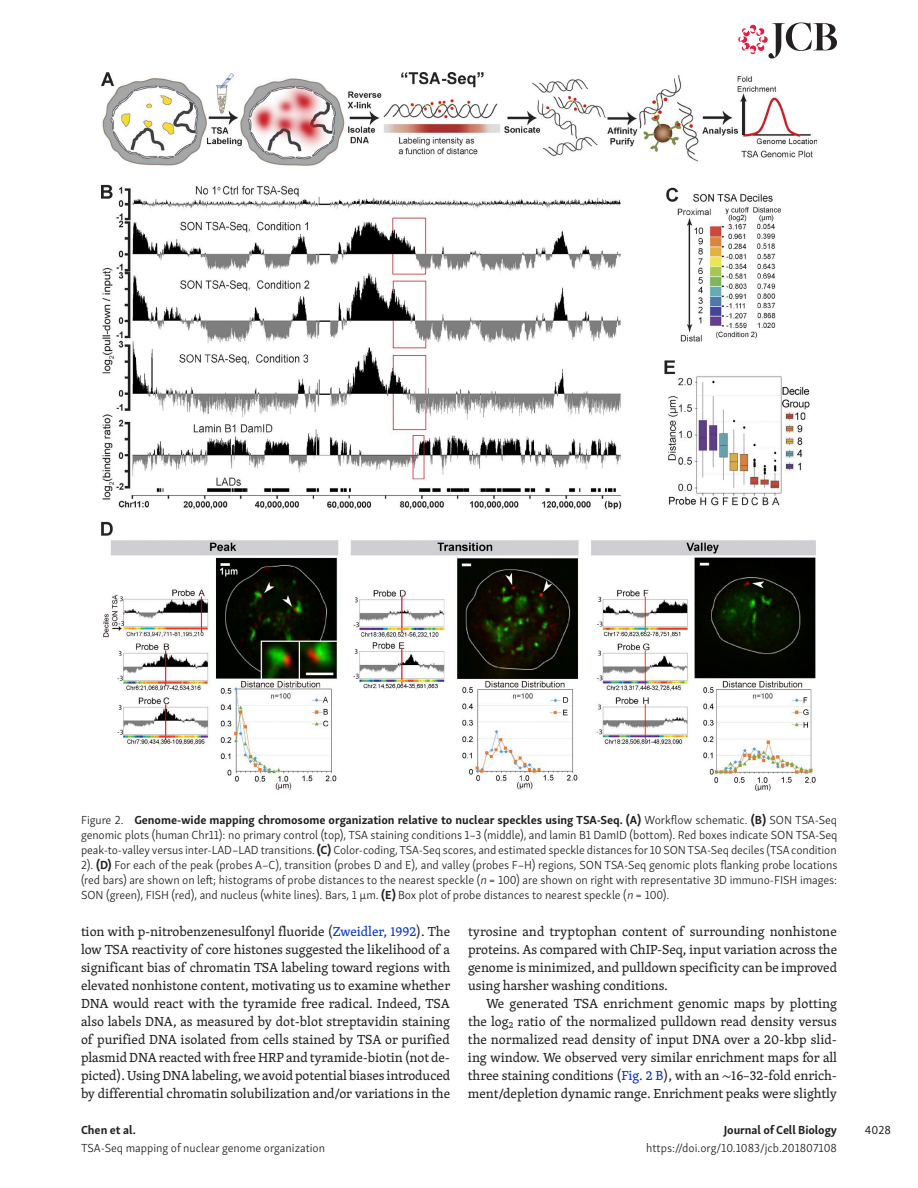
<style>
.page{position:relative;width:918px;height:1188px;background:#fff}
.page>*{position:absolute;margin:0;border:0;box-sizing:border-box;transform-origin:0 0}
.t1{font:13.5px/18px "Skolar PE";letter-spacing:-.005em;color:#231f20;text-align:justify}
.t2{font:300 12px/15px "Skolar Sans PE";color:#231f20;text-align:justify}
.t3{font:700 12px "Skolar Sans PE";letter-spacing:-.005em;color:#231f20}
.t4{font:12px "Skolar Sans PE";color:#231f20}
.s1{font-weight:700}
.s2{font-style:italic}
.s3{color:#0034c9}
.s4{font-family:"STIX"}
</style>
<div class="page">
<svg style="left:738px;top:23px;width:99px;height:35px"></svg>
<img style="left:102px;top:72px;width:714px;height:719px">
<p class="t2" style="left:81px;top:811px;width:758px">Figure 2. <span class="s1">Genome-wide mapping chromosome organization relative to nuclear speckles using TSA-Seq. (A)</span> Workflow schematic. <span class="s1">(B)</span> SON TSA-Seq genomic plots (human Chr11): no primary control (top), TSA staining conditions 1–3 (middle), and lamin B1 DamID (bottom). Red boxes indicate SON TSA-Seq peak-to-valley versus inter-LAD–LAD transitions. <span class="s1">(C)</span> Color-coding, TSA-Seq scores, and estimated speckle distances for 10 SON TSA-Seq deciles (TSA condition 2). <span class="s1">(D)</span> For each of the peak (probes A–C), transition (probes D and E), and valley (probes F–H) regions, SON TSA-Seq genomic plots flanking probe locations (red bars) are shown on left; histograms of probe distances to the nearest speckle (<span class="s2">n</span> = 100) are shown on right with representative 3D immuno-FISH images:<br>SON (green), FISH (red), and nucleus (white lines). Bars, 1 µm. <span class="s1">(E)</span> Box plot of probe distances to nearest speckle (<span class="s2">n</span> = 100).</p>
<p class="t1" style="left:81px;top:922px;width:371px">tion with p-nitrobenzenesulfonyl fluoride (<span class="s3">Zweidler, 1992</span>). The low TSA reactivity of core histones suggested the likelihood of a significant bias of chromatin TSA labeling toward regions with elevated nonhistone content, motivating us to examine whether DNA would react with the tyramide free radical. Indeed, TSA also labels DNA, as measured by dot-blot streptavidin staining of purified DNA isolated from cells stained by TSA or purified plasmid DNA reacted with free HRP and tyramide-biotin (not de&shy;picted). Using DNA labeling, we avoid potential biases introduced by differential chromatin solubilization and/or variations in the</p>
<p class="t1" style="left:468px;top:922px;width:371px">tyrosine and tryptophan content of surrounding nonhistone proteins. As compared with ChIP-Seq, input variation across the genome is minimized, and pulldown specificity can be improved using harsher washing conditions.</p>
<p class="t1" style="left:468px;top:994px;width:371px;text-indent:18px">We generated TSA enrichment genomic maps by plotting the log<sub>2</sub> ratio of the normalized pulldown read density versus the normalized read density of input DNA over a 20-kbp slid&shy;ing window. We observed very similar enrichment maps for all three staining conditions (<span class="s3">Fig. 2 B</span>), with an <span class="s4">∼</span>16–32-fold enrich&shy;ment/depletion dynamic range. Enrichment peaks were slightly</p>
<p class="t3" style="left:81px;top:1120px;width:56px">Chen et al.</p>
<p class="t2" style="left:81px;top:1140px;width:246px">TSA-Seq mapping of nuclear genome organization</p>
<p class="t3" style="left:724px;top:1120px;width:115px">Journal of Cell Biology</p>
<p class="t2" style="left:646px;top:1140px;width:192px">https://doi.org/10.1083/jcb.201807108</p>
<p class="t4" style="left:865px;top:1121px;width:28px">4028</p>
</div>
